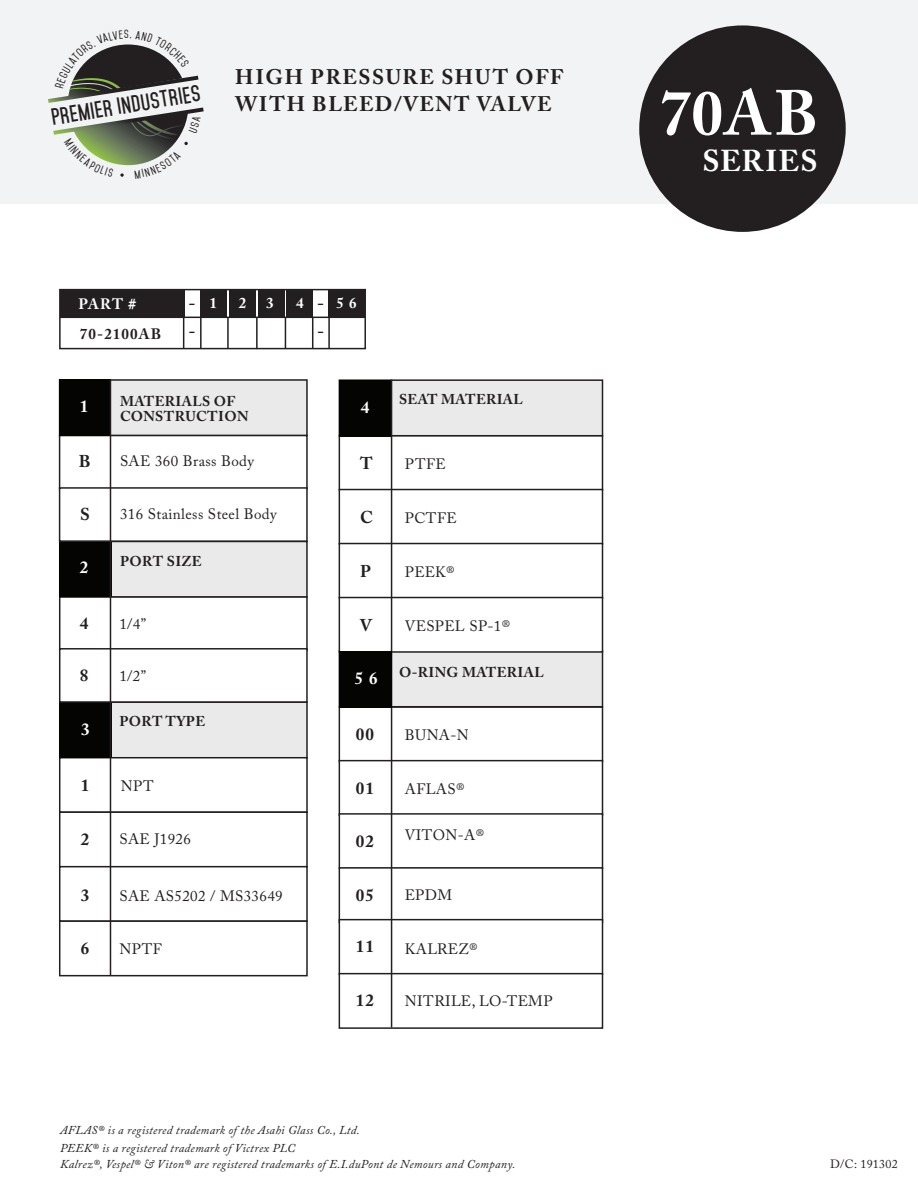
<style>
.page{position:relative;width:918px;height:1188px;background:#fff}
.page>*{position:absolute;margin:0;border:0;box-sizing:border-box;transform-origin:0 0}
.t1{font:700 63px "Adobe Caslon Pro";color:#fff}
.t2{font:700 30px "Adobe Caslon Pro";letter-spacing:.03em;color:#fff}
.t3{font:700 21px/26.7px "Adobe Caslon Pro";letter-spacing:.075em;color:#231f20}
.t4{font:20.85px "Myriad Pro";color:#231f20}
.t5{font:700 20.1px "Mohave";color:#231f20}
.t6{font:700 17.1px "Adobe Caslon Pro";color:#231f20}
.t7{font:700 16.95px "Adobe Caslon Pro";letter-spacing:.075em;color:#231f20}
.t8{font:700 16.95px "Adobe Caslon Pro";color:#fff}
.t9{font:15px "Adobe Caslon Pro";letter-spacing:.025em;color:#231f20}
.t10{font:700 15px "Adobe Caslon Pro";color:#fff}
.t11{font:700 15px "Adobe Caslon Pro";letter-spacing:.075em;color:#231f20}
.t12{font:700 14.25px/15px "Adobe Caslon Pro";letter-spacing:.025em;color:#231f20}
.t13{font:italic 12px "Adobe Caslon Pro";letter-spacing:.025em;color:#211f1f}
.t14{font:12px "Adobe Caslon Pro";letter-spacing:.025em;color:#231f20}
</style>
<div class="page">
<div style="left:0;top:0;width:918px;height:204px;background:#f2f3f4"></div>
<div style="left:339px;top:706px;width:264px;height:56px;background:#fff;border:2px solid #231f20"></div>
<div style="left:339px;top:760px;width:264px;height:56px;background:#fff;border:2px solid #231f20"></div>
<div style="left:339px;top:813px;width:264px;height:56px;background:#fff;border:2px solid #231f20"></div>
<div style="left:60px;top:290px;width:125px;height:28px;background:#231f20"></div>
<div style="left:200px;top:290px;width:27px;height:28px;background:#231f20"></div>
<div style="left:59px;top:701px;width:249px;height:57px;background:#eaeaea"></div>
<div style="left:59px;top:757px;width:249px;height:56px;background:#fff;border:2px solid #231f20"></div>
<div style="left:59px;top:811px;width:249px;height:56px;background:#fff;border:2px solid #231f20"></div>
<div style="left:59px;top:866px;width:249px;height:56px;background:#fff;border:2px solid #231f20"></div>
<div style="left:229px;top:290px;width:27px;height:28px;background:#231f20"></div>
<div style="left:258px;top:290px;width:27px;height:28px;background:#231f20"></div>
<div style="left:287px;top:290px;width:26px;height:28px;background:#231f20"></div>
<div style="left:328px;top:290px;width:37px;height:28px;background:#231f20"></div>
<div style="left:59px;top:541px;width:249px;height:57px;background:#eaeaea"></div>
<div style="left:59px;top:596px;width:249px;height:55px;background:#fff;border:2px solid #231f20"></div>
<div style="left:59px;top:289px;width:307px;height:60px;border:2px solid #231f20"></div>
<hr style="left:183px;top:318px;width:1px;height:31px;background:#231f20">
<hr style="left:200px;top:317px;width:2px;height:31px;background:#231f20">
<hr style="left:227px;top:318px;width:2px;height:31px;background:#231f20">
<hr style="left:256px;top:318px;width:2px;height:31px;background:#231f20">
<hr style="left:285px;top:317px;width:1px;height:31px;background:#231f20">
<hr style="left:312px;top:317px;width:1px;height:31px;background:#231f20">
<hr style="left:328px;top:317px;width:2px;height:31px;background:#231f20">
<div style="left:60px;top:542px;width:52px;height:55px;background:#040503"></div>
<div style="left:59px;top:702px;width:53px;height:56px;background:#040503"></div>
<div style="left:339px;top:379px;width:264px;height:57px;background:#eaeaea;border:2px solid #231f20"></div>
<div style="left:339px;top:380px;width:52px;height:56px;background:#040503"></div>
<div style="left:339px;top:650px;width:264px;height:57px;background:#eaeaea;border:2px solid #231f20"></div>
<hr style="left:60px;top:317px;width:305px;height:1px;background:#231f20">
<div style="left:59px;top:648px;width:249px;height:55px;background:#fff;border:2px solid #231f20"></div>
<div style="left:59px;top:920px;width:249px;height:56px;background:#fff;border:2px solid #231f20"></div>
<div style="left:339px;top:867px;width:264px;height:56px;background:#fff;border:2px solid #231f20"></div>
<div style="left:339px;top:489px;width:264px;height:56px;background:#fff;border:2px solid #231f20"></div>
<div style="left:339px;top:543px;width:264px;height:56px;background:#fff;border:2px solid #231f20"></div>
<div style="left:339px;top:597px;width:264px;height:56px;background:#fff;border:2px solid #231f20"></div>
<div style="left:339px;top:919px;width:264px;height:56px;background:#fff;border:2px solid #231f20"></div>
<div style="left:339px;top:973px;width:264px;height:56px;background:#fff;border:2px solid #231f20"></div>
<div style="left:59px;top:379px;width:249px;height:57px;background:#eaeaea;border:2px solid #231f20"></div>
<div style="left:59px;top:435px;width:249px;height:54px;background:#fff;border:2px solid #231f20"></div>
<div style="left:59px;top:487px;width:249px;height:55px;background:#fff;border:2px solid #231f20"></div>
<div style="left:59px;top:379px;width:52px;height:57px;background:#040503"></div>
<hr style="left:110px;top:379px;width:1px;height:597px;background:#231f20">
<hr style="left:391px;top:380px;width:1px;height:648px;background:#231f20">
<div style="left:339px;top:651px;width:52px;height:56px;background:#040503"></div>
<div style="left:639px;top:25px;width:207px;height:207px;background:#231f20;border-radius:50%"></div>
<svg style="left:48px;top:44px;width:156px;height:133px"></svg>
<h3 class="t3" style="left:235px;top:63px;width:330px">HIGH PRESSURE SHUT OFF<br>WITH BLEED/VENT VALVE</h3>
<h3 class="t5" style="left:49px;top:105px;width:152px;rotate:-9deg">PREMIER INDUSTRIES</h3>
<h1 class="t1" style="left:660px;top:76px;width:160px">70AB</h1>
<h2 class="t2" style="left:702px;top:143px;width:117px">SERIES</h2>
<p class="t10" style="left:79px;top:295px;width:59px">PART #</p>
<p class="t10" style="left:209px;top:294px;width:9px">1</p>
<p class="t10" style="left:239px;top:294px;width:9px">2</p>
<p class="t10" style="left:266px;top:294px;width:9px">3</p>
<p class="t10" style="left:296px;top:294px;width:9px">4</p>
<p class="t10" style="left:336px;top:294px;width:22px">5 6</p>
<p class="t11" style="left:80px;top:325px;width:83px">70-2100AB</p>
<h3 class="t4" style="left:189px;top:291px;width:8px">-</h3>
<h3 class="t4" style="left:317px;top:291px;width:8px">-</h3>
<h3 class="t4" style="left:189px;top:318px;width:8px">-</h3>
<h3 class="t4" style="left:317px;top:318px;width:8px">-</h3>
<h3 class="t8" style="left:80px;top:397px;width:10px">1</h3>
<h3 class="t6" style="left:79px;top:451px;width:13px">B</h3>
<p class="t12" style="left:120px;top:394px;width:130px">MATERIALS OF<br>CONSTRUCTION</p>
<p class="t9" style="left:120px;top:452px;width:135px">SAE 360 Brass Body</p>
<h3 class="t8" style="left:361px;top:397px;width:10px">4</h3>
<h3 class="t7" style="left:360px;top:453px;width:14px">T</h3>
<p class="t12" style="left:399px;top:392px;width:125px">SEAT MATERIAL</p>
<p class="t9" style="left:405px;top:455px;width:42px">PTFE</p>
<h3 class="t7" style="left:80px;top:504px;width:11px">S</h3>
<p class="t9" style="left:120px;top:505px;width:158px">316 Stainless Steel Body</p>
<h3 class="t7" style="left:360px;top:507px;width:14px">C</h3>
<p class="t9" style="left:405px;top:509px;width:53px">PCTFE</p>
<h3 class="t8" style="left:80px;top:557px;width:10px">2</h3>
<p class="t12" style="left:120px;top:554px;width:83px">PORT SIZE</p>
<h3 class="t7" style="left:360px;top:561px;width:12px">P</h3>
<p class="t9" style="left:405px;top:563px;width:51px">PEEK®</p>
<h3 class="t7" style="left:80px;top:613px;width:10px">4</h3>
<p class="t9" style="left:119px;top:615px;width:28px">1/4”</p>
<h3 class="t7" style="left:360px;top:615px;width:13px">V</h3>
<p class="t9" style="left:405px;top:617px;width:107px">VESPEL SP-1®</p>
<h3 class="t7" style="left:80px;top:665px;width:10px">8</h3>
<p class="t9" style="left:119px;top:667px;width:28px">1/2”</p>
<h3 class="t8" style="left:355px;top:668px;width:24px">5 6</h3>
<p class="t12" style="left:399px;top:665px;width:146px">O-RING MATERIAL</p>
<h3 class="t8" style="left:81px;top:719px;width:10px">3</h3>
<p class="t12" style="left:119px;top:714px;width:88px">PORT TYPE</p>
<h3 class="t7" style="left:356px;top:724px;width:20px">00</h3>
<p class="t9" style="left:405px;top:726px;width:65px">BUNA-N</p>
<h3 class="t7" style="left:81px;top:775px;width:10px">1</h3>
<h3 class="t7" style="left:81px;top:829px;width:10px">2</h3>
<p class="t9" style="left:121px;top:778px;width:34px">NPT</p>
<p class="t9" style="left:119px;top:830px;width:73px">SAE J1926</p>
<h3 class="t7" style="left:356px;top:778px;width:20px">01</h3>
<h3 class="t7" style="left:356px;top:831px;width:20px">02</h3>
<p class="t9" style="left:405px;top:780px;width:61px">AFLAS®</p>
<p class="t9" style="left:405px;top:827px;width:81px">VITON-A®</p>
<h3 class="t7" style="left:81px;top:886px;width:10px">3</h3>
<p class="t9" style="left:119px;top:887px;width:165px">SAE AS5202 / MS33649</p>
<h3 class="t7" style="left:356px;top:885px;width:20px">05</h3>
<p class="t9" style="left:405px;top:887px;width:49px">EPDM</p>
<h3 class="t7" style="left:81px;top:938px;width:10px">6</h3>
<p class="t9" style="left:119px;top:940px;width:44px">NPTF</p>
<h3 class="t7" style="left:356px;top:937px;width:20px">11</h3>
<p class="t9" style="left:405px;top:940px;width:74px">KALREZ®</p>
<h3 class="t7" style="left:356px;top:991px;width:20px">12</h3>
<p class="t9" style="left:405px;top:992px;width:149px">NITRILE, LO-TEMP</p>
<p class="t13" style="left:60px;top:1122px;width:301px">AFLAS® is a registered trademark of the Asahi Glass Co., Ltd.</p>
<p class="t13" style="left:60px;top:1140px;width:237px">PEEK® is a registered trademark of Victrex PLC</p>
<p class="t13" style="left:60px;top:1157px;width:457px">Kalrez®, Vespel® &amp; Viton® are registered trademarks of E.I.duPont de Nemours and Company.</p>
<p class="t14" style="left:830px;top:1157px;width:69px">D/C: 191302</p>
</div>
